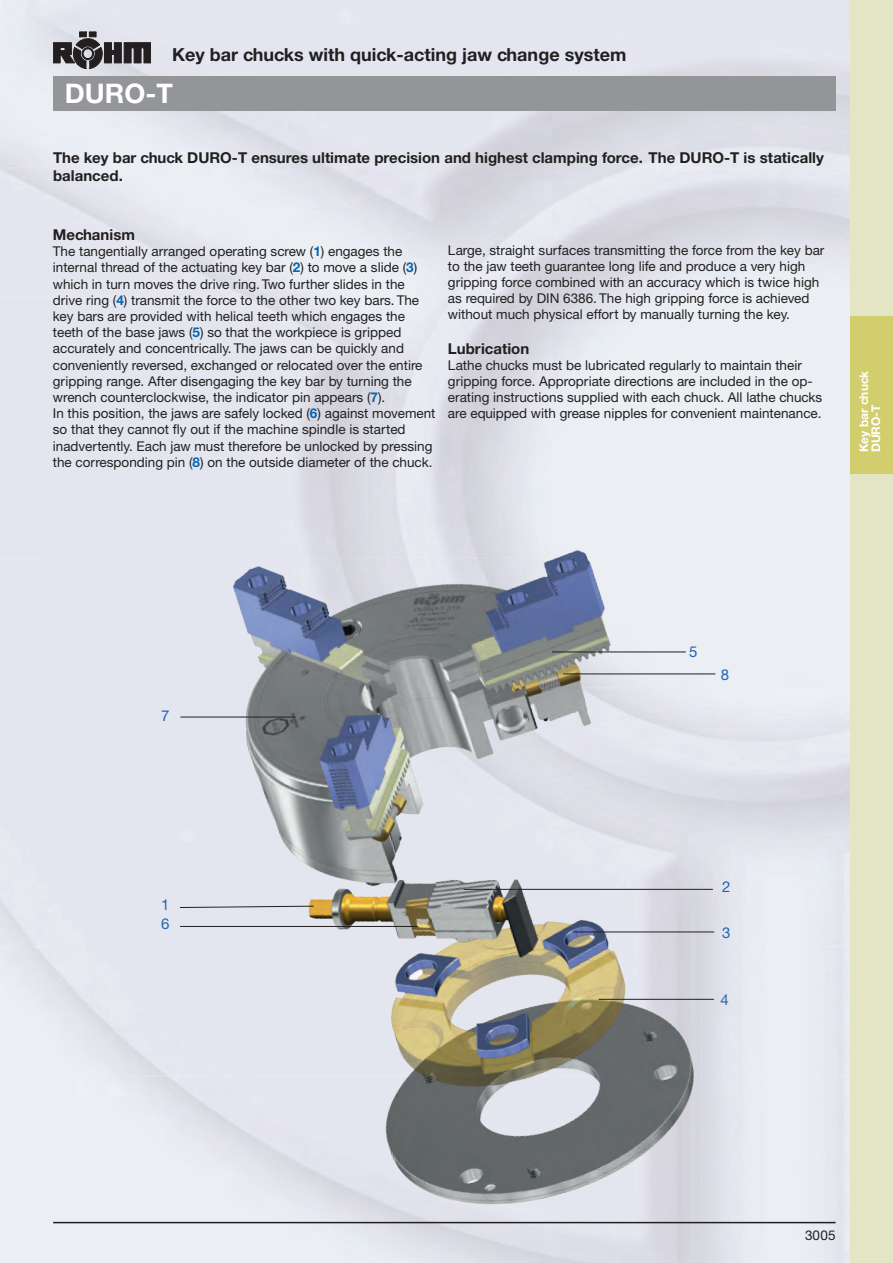
<style>
.page{position:relative;width:893px;height:1263px;background:#fff}
.page>*{position:absolute;margin:0;border:0;box-sizing:border-box;transform-origin:0 0}
.t1{font:700 27px "Helvetica Neue CE";color:#fff}
.t2{font:700 18px "Helvetica Neue CE";color:#231f20}
.t3{font:700 15px/18px "Helvetica Neue CE";color:#231f20}
.t4{font:15px "Helvetica Neue CE";color:#2064b1}
.t5{font:13.5px/16.2px "Helvetica Neue CE";color:#231f20}
.t6{font:700 12px/12px "Helvetica Neue CE";color:#fff}
.s1{font-weight:700;color:#0166b3}
.s2{font-family:"Helvetica Neue";font-weight:700;color:#0166b3}
</style>
<div class="page">
<img style="left:0;top:0;width:850px;height:1263px">
<svg style="left:53px;top:32px;width:98px;height:37px;background:#7b7a7e"></svg>
<hr style="left:53px;top:1222px;width:783px;height:1px;background:#231f20">
<div style="left:850px;top:0;width:43px;height:1263px;background:#e4e5c5"></div>
<div style="left:53px;top:77px;width:783px;height:34px;background:#939598"></div>
<img style="left:181px;top:475px;width:583px;height:775px">
<svg style="left:179px;top:905px;width:135px;height:3px"></svg>
<hr style="left:552px;top:651px;width:134px;height:1px;background:#231f20">
<hr style="left:563px;top:673px;width:152px;height:1px;background:#231f20">
<hr style="left:574px;top:931px;width:140px;height:1px;background:#231f20">
<hr style="left:599px;top:999px;width:115px;height:1px;background:#231f20">
<hr style="left:181px;top:717px;width:114px;height:1px;background:#231f20">
<hr style="left:180px;top:926px;width:237px;height:1px;background:#231f20">
<hr style="left:463px;top:889px;width:250px;height:1px;background:#231f20">
<div style="left:850px;top:316px;width:43px;height:158px;background:#d2ce6d"></div>
<h2 class="t2" style="left:172px;top:43px;width:456px">Key bar chucks with quick-acting jaw change system</h2>
<h1 class="t1" style="left:53px;top:77px;width:212px">DURO / DURO A</h1>
<h1 class="t1" style="left:65px;top:77px;width:109px">DURO-T</h1>
<p class="t3" style="left:53px;top:149px;width:772px">The key bar chuck DURO-T ensures ultimate precision and highest clamping force. The DURO-T is statically balanced.</p>
<p class="t3" style="left:53px;top:226px;width:84px">Mechanism</p>
<p class="t5" style="left:53px;top:243px;width:384px">The tangentially arranged operating screw (<span class="s1">1</span>) engages the internal thread of the actuating key bar (<span class="s1">2</span>) to move a slide (<span class="s1">3</span>) which in turn moves the drive ring. Two further slides in the drive ring (<span class="s1">4</span>) transmit the force to the other two key bars. The key bars are provided with helical teeth which engages the teeth of the base jaws (<span class="s1">5</span>) so that the workpiece is gripped accurately and concentrically. The jaws can be quickly and conveniently reversed, exchanged or relocated over the entire gripping range. After disengaging the key bar by turning the wrench counterclockwise, the indicator pin appears (<span class="s2">7</span>).<br>In this position, the jaws are safely locked (<span class="s1">6</span>) against movement so that they cannot fly out if the machine spindle is started inadvertently. Each jaw must therefore be unlocked by pressing the corresponding pin (<span class="s1">8</span>) on the outside diameter of the chuck.</p>
<p class="t5" style="left:448px;top:242px;width:378px">Large, straight surfaces transmitting the force from the key bar to the jaw teeth guarantee long life and produce a very high gripping force combined with an accuracy which is twice high as required by DIN 6386. The high gripping force is achieved without much physical effort by manually turning the key.</p>
<p class="t3" style="left:448px;top:339px;width:83px">Lubrication</p>
<p class="t5" style="left:448px;top:357px;width:376px">Lathe chucks must be lubricated regularly to maintain their gripping force. Appropriate directions are included in the op&shy;erating instructions supplied with each chuck. All lathe chucks are equipped with grease nipples for convenient maintenance.</p>
<p class="t6" style="left:858px;top:452px;width:83px;rotate:-90deg">Key bar chuck<br>DURO-T</p>
<p class="t4" style="left:161px;top:706px;width:10px">7</p>
<p class="t4" style="left:161px;top:896px;width:10px">1</p>
<p class="t4" style="left:161px;top:914px;width:10px">6</p>
<p class="t4" style="left:689px;top:642px;width:10px">5</p>
<p class="t4" style="left:721px;top:665px;width:10px">8</p>
<p class="t4" style="left:722px;top:877px;width:10px">2</p>
<p class="t4" style="left:722px;top:924px;width:10px">3</p>
<p class="t4" style="left:720px;top:990px;width:10px">4</p>
<p class="t5" style="left:805px;top:1227px;width:32px">3005</p>
</div>
